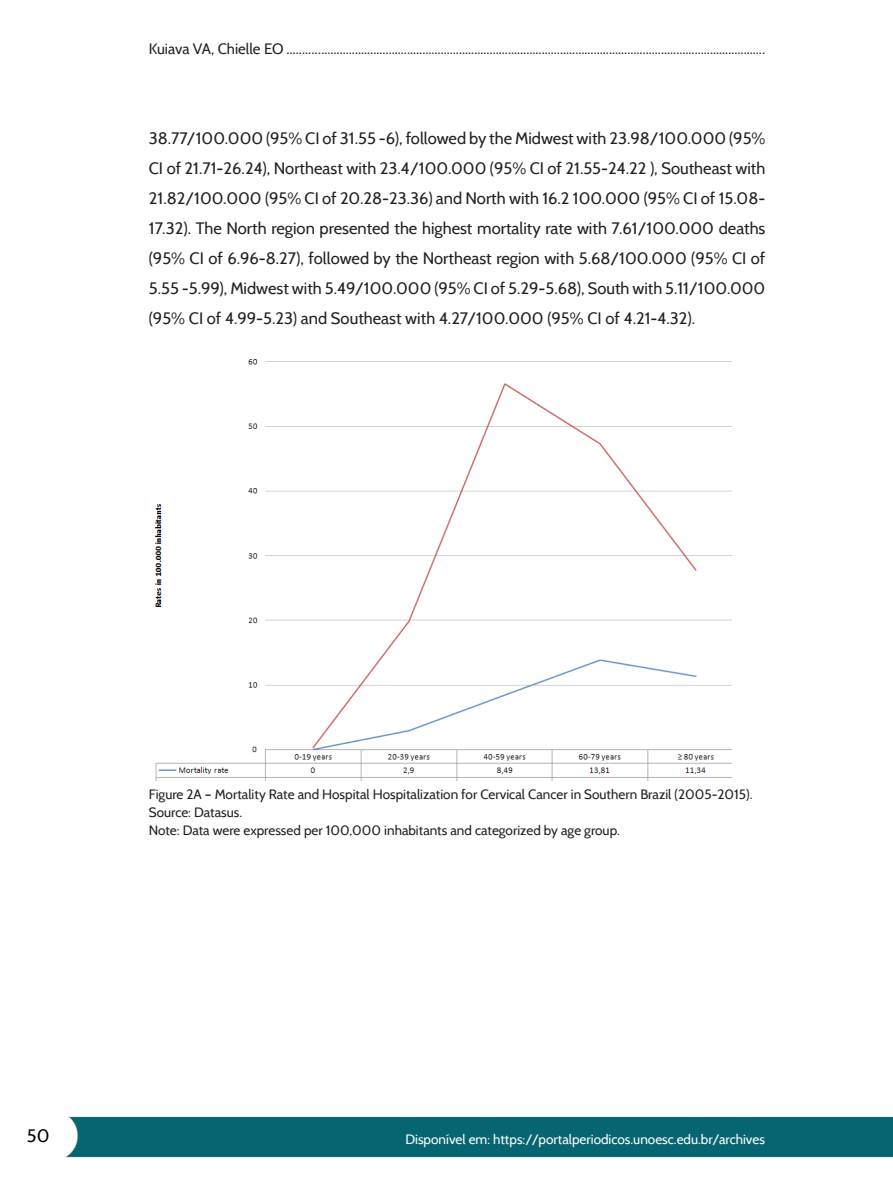
<style>
.page{position:relative;width:893px;height:1191px;background:#fff}
.page>*{position:absolute;margin:0;border:0;box-sizing:border-box;transform-origin:0 0}
.t1{font:18px "Cabin";color:#000}
.TEXTO_Parágrafo{font:16.5px/30px "Cabin";color:#231f20;text-align:justify}
.t2{font:15px "Cabin";color:#231f20}
.LEGENDA{font:13.5px "Cabin";color:#231f20}
.t3{font:13.5px "Cabin";color:#fff}
.s1{font-style:italic}
</style>
<div class="page">
<img style="left:65px;top:1116px;width:828px;height:42px">
<img style="left:154px;top:359px;width:578px;height:421px">
<p class="t2" style="left:149px;top:40px;width:618px">Kuiava VA, Chielle EO <span class="s1">..........</span>..................................................................................................................................................</p>
<p class="TEXTO_Parágrafo" style="left:149px;top:123px;width:618px">38.77/100.000 (95% CI of 31.55 -6), followed by the Midwest with 23.98/100.000 (95% CI of 21.71-26.24), Northeast with 23.4/100.000 (95% CI of 21.55-24.22 ), Southeast with 21.82/100.000 (95% CI of 20.28-23.36) and North with 16.2 100.000 (95% CI of 15.08- 17.32). The North region presented the highest mortality rate with 7.61/100.000 deaths (95% CI of 6.96-8.27), followed by the Northeast region with 5.68/100.000 (95% CI of 5.55 -5.99), Midwest with 5.49/100.000 (95% CI of 5.29-5.68), South with 5.11/100.000 (95% CI of 4.99-5.23) and Southeast with 4.27/100.000 (95% CI of 4.21-4.32).</p>
<p class="LEGENDA" style="left:149px;top:785px;width:605px">Figure 2A – Mortality Rate and Hospital Hospitalization for Cervical Cancer in Southern Brazil (2005-2015).</p>
<p class="LEGENDA" style="left:149px;top:803px;width:95px">Source: Datasus.</p>
<p class="LEGENDA" style="left:149px;top:821px;width:473px">Note: Data were expressed per 100,000 inhabitants and categorized by age group.</p>
<p class="t1" style="left:27px;top:1124px;width:24px">50</p>
<p class="t3" style="left:405px;top:1130px;width:361px">Disponível em: https://portalperiodicos.unoesc.edu.br/archives</p>
</div>
